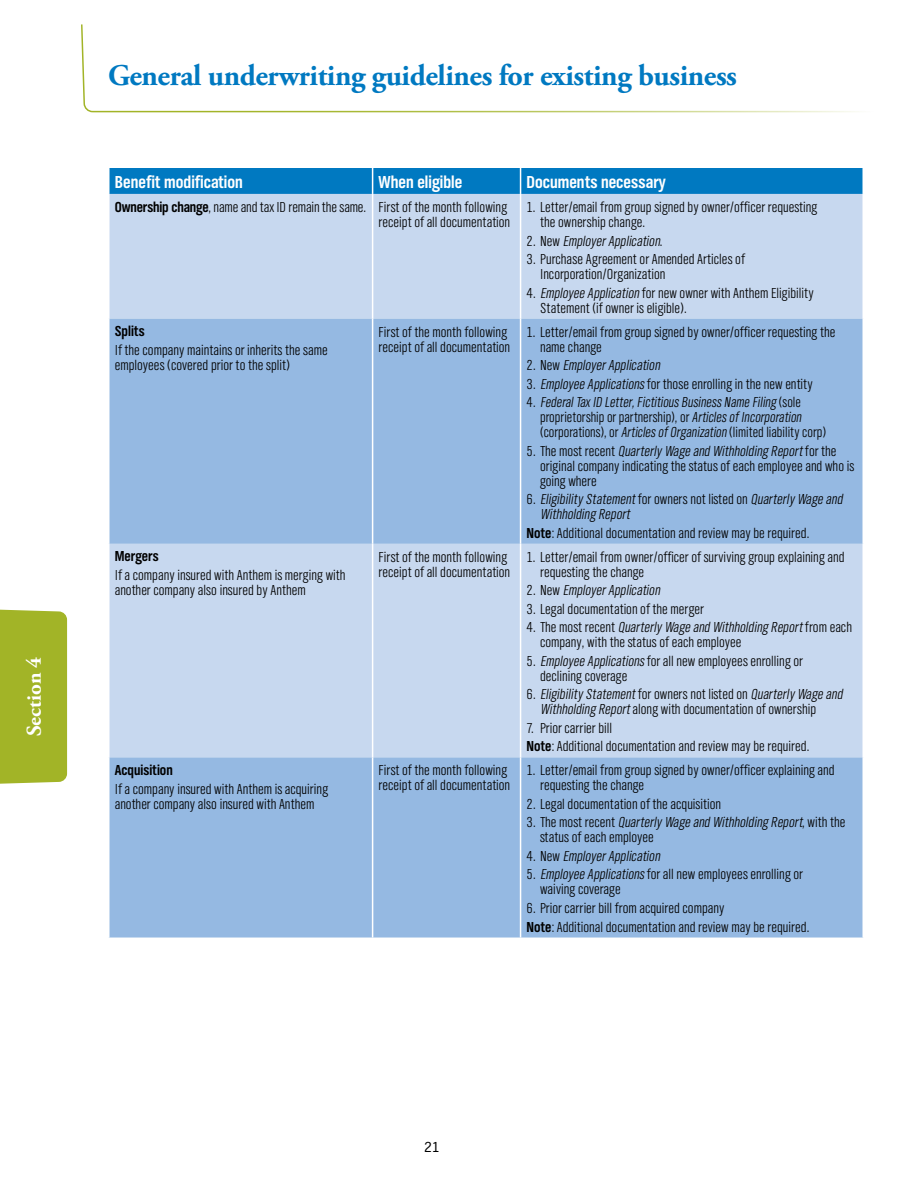
<style>
.page{position:relative;width:918px;height:1188px;background:#fff}
.page>*{position:absolute;margin:0;border:0;box-sizing:border-box;transform-origin:0 0}
.t1{font:700 30px "Adobe Garamond Pro";letter-spacing:-.015em;color:#0079c1}
.t2{font:700 21px "Adobe Garamond Pro";color:#fff}
.t3{font:700 18px "TV Nord Cond EF";color:#fff}
.t4{font:300 15px/15px "TV Nord Cond EF";color:#000}
.t5{font:italic 300 15px/18.5px "TV Nord Cond EF";color:#000}
.t6{font:700 15px "TV Nord Cond EF";color:#000}
.t7{font:15px "TV Nord EF";color:#000}
.s1{font-weight:700}
.s2{font-style:normal}
.s3{font-style:italic}
</style>
<div class="page">
<svg style="left:81px;top:24px;width:778px;height:89px"></svg>
<div style="left:0;top:609px;width:67px;height:175px;background:#a2b427"></div>
<div style="left:110px;top:194px;width:752px;height:125px;background:#c7d8ef"></div>
<svg style="left:110px;top:319px;width:752px;height:619px;background:#a6c3e6"></svg>
<div style="left:109px;top:168px;width:754px;height:26px;background:#0079c1"></div>
<hr style="left:372px;top:194px;width:1px;height:125px;background:#fff">
<hr style="left:520px;top:194px;width:1px;height:125px;background:#fff">
<hr style="left:372px;top:319px;width:1px;height:225px;background:#fff">
<hr style="left:520px;top:319px;width:1px;height:225px;background:#fff">
<hr style="left:372px;top:544px;width:1px;height:213px;background:#fff">
<hr style="left:520px;top:544px;width:1px;height:213px;background:#fff">
<hr style="left:372px;top:757px;width:1px;height:181px;background:#fff">
<hr style="left:520px;top:757px;width:1px;height:181px;background:#fff">
<h2 class="t2" style="left:22px;top:736px;width:81px;rotate:-90deg">Section 4</h2>
<h1 class="t1" style="left:108px;top:58px;width:631px">General underwriting guidelines for existing business</h1>
<p class="t3" style="left:115px;top:172px;width:130px">Benefit modification</p>
<p class="t3" style="left:379px;top:172px;width:85px">When eligible</p>
<p class="t3" style="left:527px;top:172px;width:141px">Documents necessary</p>
<p class="t4" style="left:115px;top:200px;width:397px;text-align:right"><span class="s1">Ownership change</span>, name and tax ID remain the same. First of the month following receipt of all documentation</p>
<p class="t4" style="left:540px;top:200px;width:279px;text-indent:-14px">1. Letter/email from group signed by owner/officer requesting the ownership change.</p>
<p class="t5" style="left:527px;top:232px;width:138px"><span class="s2">2 . N e w</span> EmployerApplication<span class="s2">.</span></p>
<p class="t4" style="left:540px;top:252px;width:206px;text-indent:-14px">3. Purchase Agreement or Amended Articles of<br>Incorporation/Organization</p>
<p class="t4" style="left:540px;top:285px;width:275px;text-indent:-13px">4. <span class="s3">Employee Application</span> for new owner with Anthem Eligibility<br>Statement (if owner is eligible).</p>
<p class="t6" style="left:115px;top:323px;width:31px">Splits</p>
<p class="t4" style="left:115px;top:342px;width:215px">If the company maintains or inherits the same employees (covered prior to the split)</p>
<p class="t4" style="left:379px;top:324px;width:133px">First of the month following receipt of all documentation</p>
<p class="t4" style="left:540px;top:324px;width:297px;text-indent:-14px">1. Letter/email from group signed by owner/officer requesting the name change</p>
<p class="t5" style="left:527px;top:356px;width:138px"><span class="s2">2 . N e w</span> EmployerApplication</p>
<p class="t5" style="left:527px;top:375px;width:288px"><span class="s2">3.</span> Employee Applications<span class="s2">for those enrolling in the new entity<br>4 .</span> FederalTaxID Letter,Fictitious Business Name Filing <span class="s2">( s o l e</span></p>
<p class="t4" style="left:540px;top:410px;width:287px">proprietorship or partnership), or <span class="s3">Articles of Incorporation </span>(corporations), or <span class="s3">Articles of Organization</span> (limited liability corp)</p>
<p class="t4" style="left:540px;top:443px;width:316px;text-indent:-13px">5 . Th e m o st r e c e n t <span class="s3">Quarterly Wage and Withholding Report</span>fo r t h e original company indicating the status of each employee and who is going where</p>
<p class="t5" style="left:540px;top:492px;width:307px;line-height:15px;text-indent:-14px"><span class="s2">6 .</span> Eligibility Statement<span class="s2">fo r o w n e r s n o t l i st e d o n</span> Quarterly Wage and<br>Withholding Report</p>
<p class="t4" style="left:527px;top:525px;width:284px"><span class="s1">Note</span>: Additional documentation and review may be required.</p>
<p class="t6" style="left:115px;top:548px;width:45px">Mergers</p>
<p class="t4" style="left:115px;top:567px;width:232px">If a company insured with Anthem is merging with another company also insured by Anthem</p>
<p class="t6" style="left:115px;top:762px;width:60px">Acquisition</p>
<p class="t4" style="left:115px;top:781px;width:215px">If a company insured with Anthem is acquiring another company also insured with Anthem</p>
<p class="t4" style="left:379px;top:549px;width:133px">First of the month following receipt of all documentation</p>
<p class="t4" style="left:540px;top:549px;width:306px;text-indent:-14px">1. Letter/email from owner/officer of surviving group explaining and requesting the change</p>
<p class="t5" style="left:527px;top:581px;width:138px"><span class="s2">2 . N e w</span> EmployerApplication</p>
<p class="t4" style="left:527px;top:600px;width:327px;line-height:18.5px">3. Legal documentation of the merger<br>4 . Th e m o st r e c e n t <span class="s3">Quarterly Wage and Withholding Report</span>f r o m e a c h</p>
<p class="t4" style="left:540px;top:635px;width:203px">company, with the status of each employee</p>
<p class="t4" style="left:540px;top:653px;width:265px;text-indent:-13px">5. <span class="s3">Employee Applications</span>for all new employees enrolling or declining coverage</p>
<p class="t4" style="left:540px;top:687px;width:307px;text-indent:-14px">6 . <span class="s3">Eligibility Statement</span>fo r o w n e r s n o t l i st e d o n <span class="s3">Quarterly Wage and<br>Withholding Report</span>along with documentation of ownership</p>
<p class="t4" style="left:527px;top:719px;width:284px;line-height:18.5px">7. Prior carrier bill<br><span class="s1">Note</span>: Additional documentation and review may be required.</p>
<p class="t4" style="left:379px;top:763px;width:133px">First of the month following receipt of all documentation</p>
<p class="t4" style="left:540px;top:763px;width:296px;text-indent:-14px">1. Letter/email from group signed by owner/officer explaining and requesting the change</p>
<p class="t4" style="left:527px;top:795px;width:320px;line-height:18.5px">2. Legal documentation of the acquisition<br>3 . Th e m o st r e c e n t <span class="s3">Quarterly Wage and Withholding Report</span>, w i t h t h e</p>
<p class="t4" style="left:527px;top:828px;width:138px;line-height:18.5px;text-align:center">status of each employee<br>4 . N e w <span class="s3">EmployerApplication</span></p>
<p class="t4" style="left:540px;top:867px;width:265px;text-indent:-13px">5. <span class="s3">Employee Applications</span>for all new employees enrolling or waiving coverage</p>
<p class="t4" style="left:527px;top:899px;width:284px;line-height:18.5px">6. Prior carrier bill from acquired company<br><span class="s1">Note</span>: Additional documentation and review may be required.</p>
<p class="t7" style="left:424px;top:1139px;width:17px">21</p>
</div>
